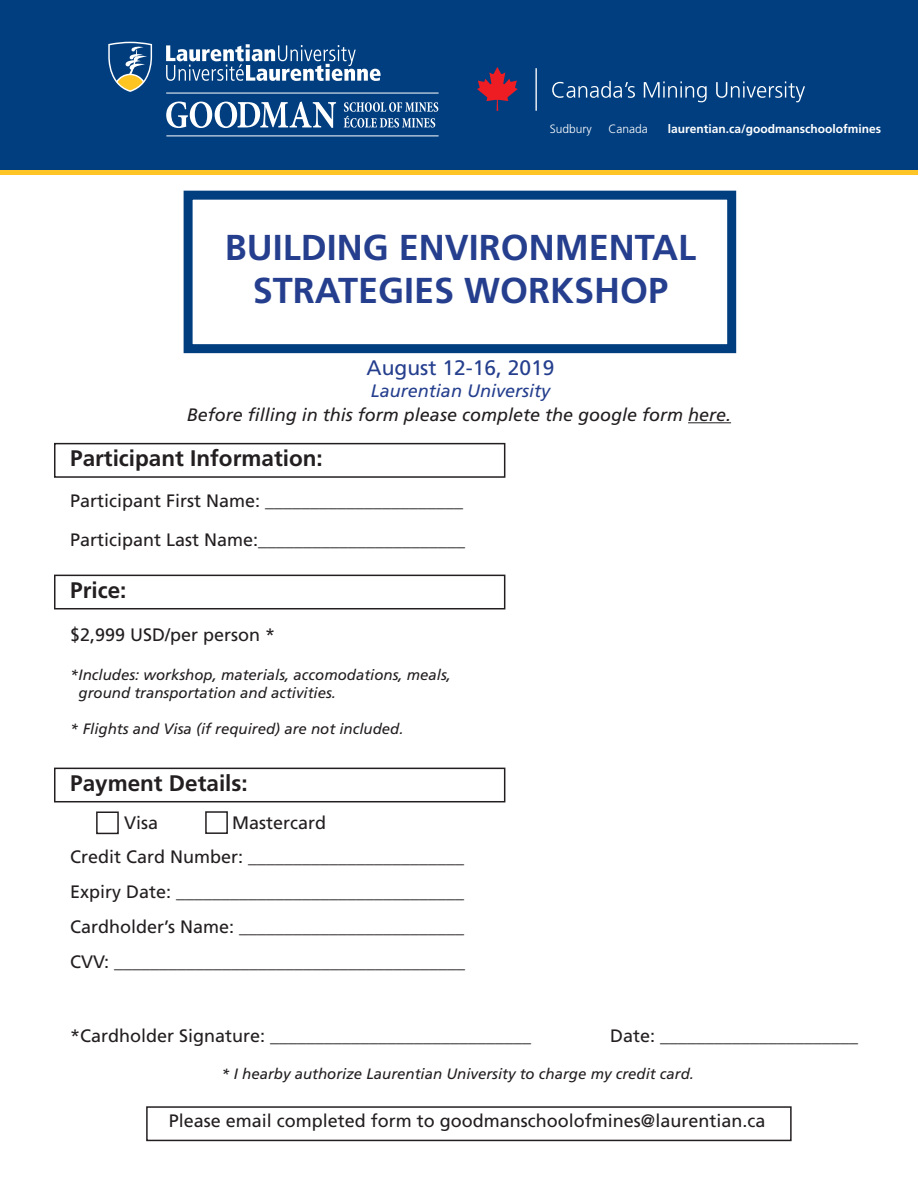
<style>
.page{position:relative;width:918px;height:1188px;background:#fff}
.page>*{position:absolute;margin:0;border:0;box-sizing:border-box;transform-origin:0 0}
.t1{font:700 36px "Frutiger LT Std";color:#253f8e}
.t2{font:700 22.5px "Frutiger LT Std";color:#231f20}
.t3{font:21px "Frutiger LT Std";color:#253f8e}
.t4{font:18px "Frutiger LT Std";color:#231f20}
.t5{font:700 18px "Frutiger LT Std";color:#231f20}
.t6{font:italic 18px "Frutiger LT Std";color:#231f20}
.t7{font:italic 18px "Frutiger LT Std";color:#253f8e}
.t8{font:italic 15px "Frutiger LT Std";color:#231f20}
.t9{font:700 12px "Frutiger LT Std";color:#fff}
.t10{font:300 12px "Frutiger LT Std";color:#fff}
.s1{font-weight:400}
</style>
<div class="page">
<div style="left:0;top:0;width:918px;height:171px;background:#013e7f"></div>
<svg style="left:552px;top:81px;width:83px;height:17px"></svg>
<svg style="left:644px;top:81px;width:63px;height:21px"></svg>
<svg style="left:716px;top:81px;width:89px;height:21px"></svg>
<hr style="left:535px;top:68px;width:2px;height:43px;background:#fff">
<svg style="left:477px;top:67px;width:41px;height:44px"></svg>
<svg style="left:108px;top:42px;width:44px;height:50px"></svg>
<svg style="left:166px;top:44px;width:215px;height:37px"></svg>
<hr style="left:166px;top:93px;width:273px;height:1px;background:#fff">
<hr style="left:166px;top:135px;width:273px;height:1px;background:#fff">
<svg style="left:344px;top:102px;width:94px;height:26px"></svg>
<svg style="left:166px;top:102px;width:170px;height:26px"></svg>
<div style="left:0;top:170px;width:918px;height:5px;background:#ffc526"></div>
<div style="left:184px;top:191px;width:552px;height:162px;background:#fff;border:9px solid #013e7f"></div>
<div style="left:96px;top:812px;width:23px;height:22px;border:2px solid #231f20"></div>
<div style="left:205px;top:811px;width:23px;height:23px;border:2px solid #231f20"></div>
<div style="left:54px;top:575px;width:451px;height:34px;border:2px solid #231f20"></div>
<div style="left:54px;top:768px;width:451px;height:34px;border:2px solid #231f20"></div>
<div style="left:54px;top:443px;width:451px;height:35px;border:2px solid #231f20"></div>
<div style="left:146px;top:1106px;width:646px;height:35px;border:2px solid #231f20"></div>
<hr style="left:688px;top:422px;width:43px;height:1px;background:#231f20">
<p class="t10" style="left:550px;top:122px;width:44px">Sudbury</p>
<p class="t10" style="left:609px;top:122px;width:41px">Canada</p>
<p class="t9" style="left:668px;top:122px;width:215px">laurentian.ca/goodmanschoolofmines</p>
<p class="t1" style="left:225px;top:226px;width:473px">BUILDING ENVIRONMENTAL</p>
<p class="t1" style="left:253px;top:269px;width:417px">STRATEGIES WORKSHOP</p>
<p class="t3" style="left:367px;top:356px;width:189px">August 12-16, 2019</p>
<p class="t7" style="left:371px;top:380px;width:181px">Laurentian University</p>
<p class="t6" style="left:187px;top:404px;width:546px">Before filling in this form please complete the google form here.</p>
<p class="t2" style="left:70px;top:445px;width:254px">Participant Information:</p>
<p class="t5" style="left:70px;top:491px;width:395px"><span class="s1">Participant First Name:</span> ______________________</p>
<p class="t5" style="left:70px;top:530px;width:397px"><span class="s1">Participant Last Name:</span>_______________________</p>
<p class="t2" style="left:70px;top:577px;width:58px">Price:</p>
<p class="t4" style="left:70px;top:624px;width:207px">$2,999 USD/per person *</p>
<p class="t8" style="left:70px;top:666px;width:382px">*Includes: workshop, materials, accomodations, meals,</p>
<p class="t8" style="left:79px;top:684px;width:259px">ground transportation and activities.</p>
<p class="t8" style="left:70px;top:720px;width:335px">* Flights and Visa (if required) are not included.</p>
<p class="t2" style="left:70px;top:770px;width:179px">Payment Details:</p>
<p class="t4" style="left:124px;top:812px;width:36px">Visa</p>
<p class="t4" style="left:232px;top:812px;width:96px">Mastercard</p>
<p class="t4" style="left:70px;top:846px;width:396px">Credit Card Number: ________________________</p>
<p class="t4" style="left:70px;top:881px;width:396px">Expiry Date: ________________________________</p>
<p class="t4" style="left:70px;top:916px;width:396px">Cardholder’s Name: _________________________</p>
<p class="t4" style="left:70px;top:951px;width:397px">CVV: _______________________________________</p>
<p class="t4" style="left:70px;top:1025px;width:463px">*Cardholder Signature: _____________________________</p>
<p class="t4" style="left:610px;top:1025px;width:250px">Date: ______________________</p>
<p class="t8" style="left:221px;top:1065px;width:474px">* I hearby authorize Laurentian University to charge my credit card.</p>
<p class="t4" style="left:169px;top:1110px;width:598px">Please email completed form to goodmanschoolofmines@laurentian.ca</p>
</div>
